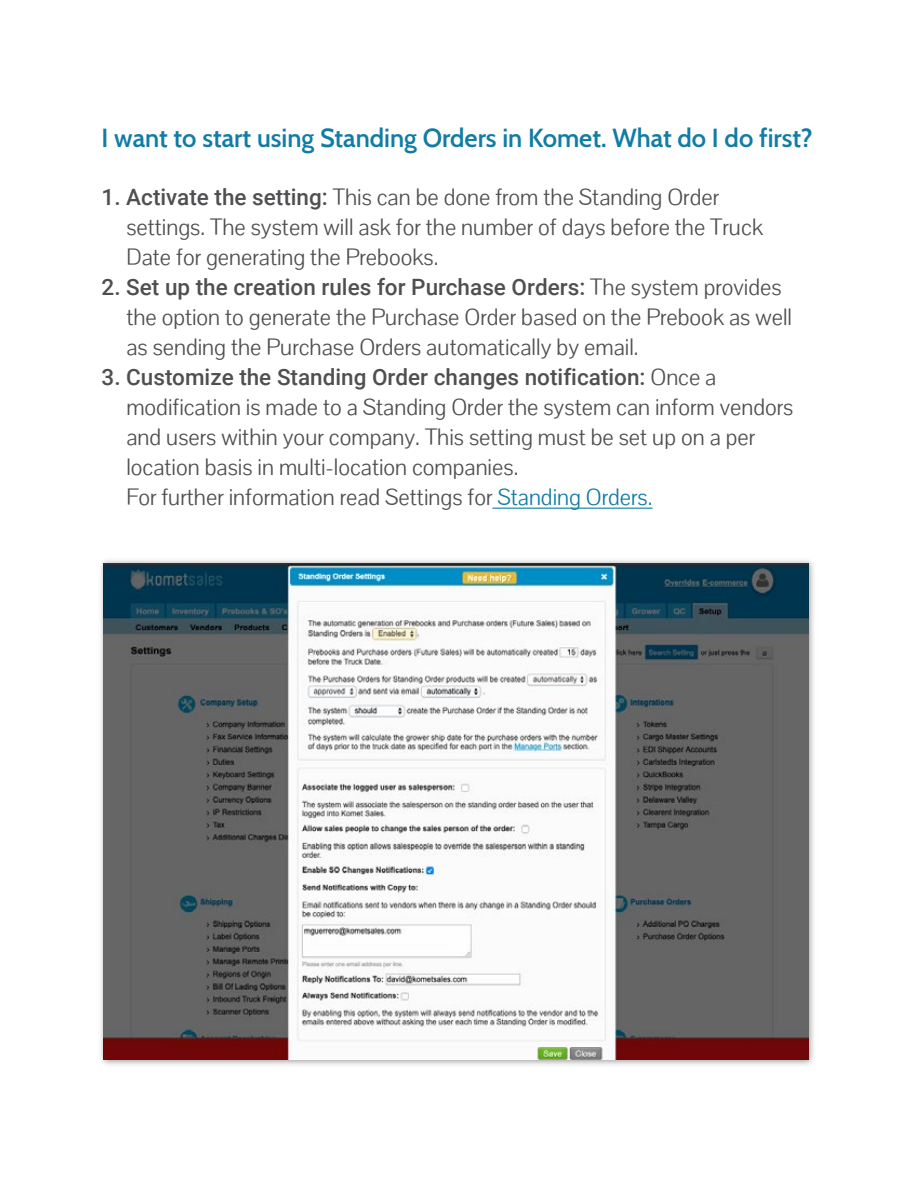
<style>
.page{position:relative;width:918px;height:1188px;background:#fff}
.page>*{position:absolute;margin:0;border:0;box-sizing:border-box;transform-origin:0 0}
.t1{font:600 25.5px "Cabin";color:#117ca4}
.t2{font:22.5px/30px "Pontano Sans";color:#4f4e51}
.t3{font:500 22.5px "Roboto";color:#4f4e51}
.s1{font-family:"Roboto";font-weight:500}
.s2{font-family:"Pontano Sans";font-weight:400}
.s3{color:#117ca4}
</style>
<div class="page">
<hr style="left:492px;top:508px;width:161px;height:1px;background:#117ca4">
<img style="left:100px;top:560px;width:714px;height:505px">
<img style="left:104px;top:563px;width:704px;height:496px">
<p class="t1" style="left:102px;top:118px;width:712px">I want to start using Standing Orders in Komet. What do I do first?</p>
<p class="t2" style="left:126px;top:182px;width:638px;text-indent:-25px"><span class="s1">1. Activate the setting:</span> This can be done from the Standing Order settings. The system will ask for the number of days before the Truck<br>Date for generating the Prebooks.</p>
<p class="t3" style="left:102px;top:272px;width:682px">2. Set up the creation rules for Purchase Orders: <span class="s2">The system provides</span></p>
<p class="t2" style="left:126px;top:302px;width:667px">the option to generate the Purchase Order based on the Prebook as well as sending the Purchase Orders automatically by email.</p>
<p class="t3" style="left:102px;top:362px;width:616px">3. Customize the Standing Order changes notification: <span class="s2">Once a</span></p>
<p class="t2" style="left:126px;top:392px;width:669px">modification is made to a Standing Order the system can inform vendors and users within your company. This setting must be set up on a per location basis in multi-location companies.<br>For further information read Settings for <span class="s3">Standing Orders.</span></p>
</div>
